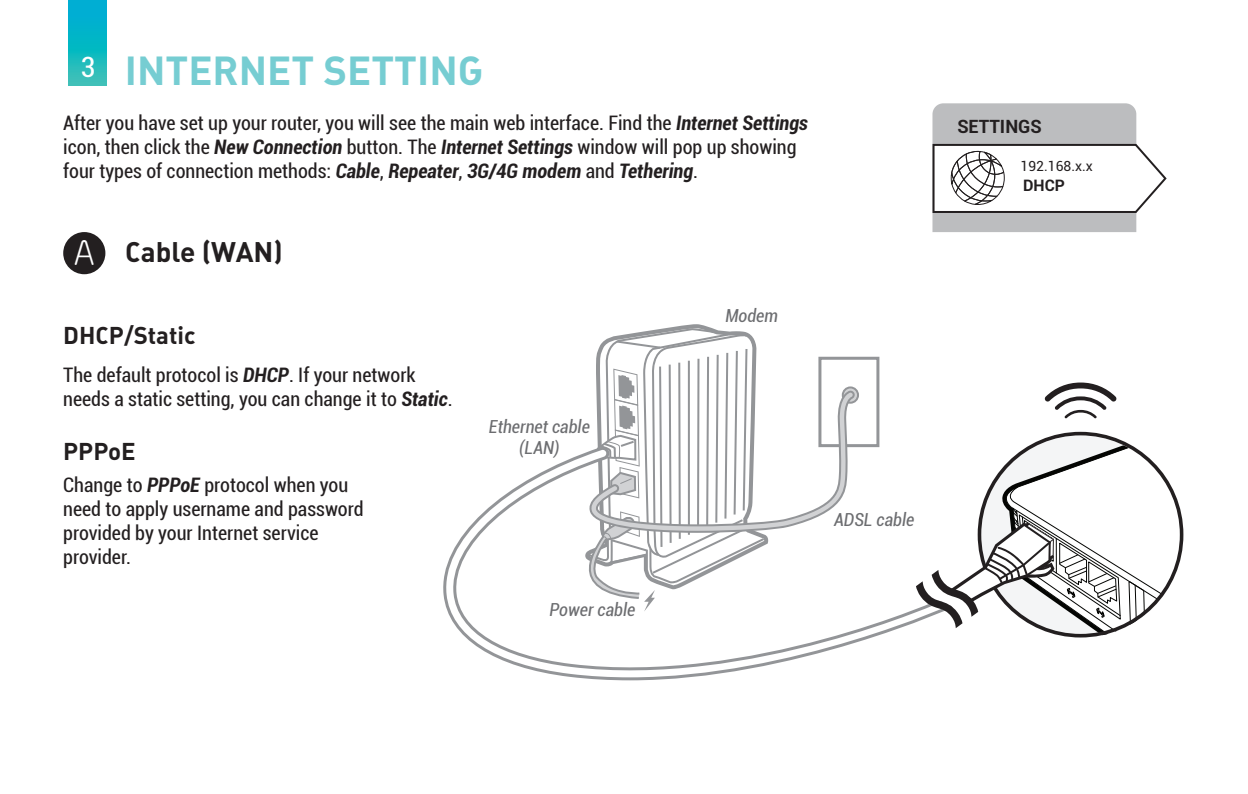
<style>
.page{position:relative;width:1248px;height:794px;background:#fff}
.page>*{position:absolute;margin:0;border:0;box-sizing:border-box;transform-origin:0 0}
.t1{font:40px "DIN Bold Alternate";color:#76cdd2}
.t2{font:28px "DIN Bold Alternate";color:#231f20}
.t3{font:24px "DIN Bold Alternate";color:#231f20}
.t4{font:condensed 20px/24px "Roboto";color:#231f20}
.t5{font:700 18.4px "Roboto";color:#231f20}
.t6{font:italic condensed 18px/21.6px "Roboto";color:#6c6d70;text-align:center}
.t7{font:700 15.6px "Roboto";color:#231f20}
.t8{font:14px "Roboto";color:#231f20}
.s1{font-weight:700;font-style:italic}
.s2{font-family:"Planer";font-size:35.6px;color:#fff}
</style>
<div class="page">
<svg style="left:68px;top:0;width:39px;height:86px;background:#10b6c5"></svg>
<svg style="left:932px;top:103px;width:235px;height:129px"></svg>
<div style="left:63px;top:232px;width:42px;height:42px;background:#231f20;border-radius:50%"></div>
<div style="left:818px;top:357px;width:61px;height:90px;border:3px solid #939598"></div>
<svg style="left:842px;top:387px;width:16px;height:16px"></svg>
<div style="left:841px;top:386px;width:18px;height:18px;border:2px solid #939598;border-radius:50%"></div>
<svg style="left:596px;top:328px;width:259px;height:116px"></svg>
<svg style="left:443px;top:444px;width:472px;height:237px"></svg>
<svg style="left:1044px;top:382px;width:72px;height:36px"></svg>
<svg style="left:1052px;top:432px;width:131px;height:119px"></svg>
<svg style="left:915px;top:436px;width:267px;height:202px"></svg>
<h1 class="t1" style="left:81px;top:44px;width:404px"><sup>3</sup> INTERNET SETTING</h1>
<p class="t4" style="left:63px;top:110px;width:746px">After you have set up your router, you will see the main web interface. Find the <span class="s1">Internet Settings </span>icon, then click the <span class="s1">New Connection</span> button. The <span class="s1">Internet Settings</span> window will pop up showing four types of connection methods: <span class="s1">Cable</span>, <span class="s1">Repeater</span>, <span class="s1">3G/4G modem</span> and <span class="s1">Tethering</span>.</p>
<h2 class="t2" style="left:73px;top:234px;width:211px"><span class="s2">A</span> Cable (WAN)</h2>
<p class="t3" style="left:63px;top:320px;width:134px">DHCP/Static</p>
<p class="t4" style="left:63px;top:362px;width:391px">The default protocol is <span class="s1">DHCP</span>. If your network needs a static setting, you can change it to <span class="s1">Static</span>.</p>
<p class="t3" style="left:63px;top:436px;width:74px">PPPoE</p>
<p class="t4" style="left:63px;top:472px;width:302px">Change to <span class="s1">PPPoE</span> protocol when you need to apply username and password provided by your Internet service provider.</p>
<p class="t6" style="left:489px;top:415px;width:102px">Ethernet cable (LAN)</p>
<p class="t6" style="left:549px;top:598px;width:87px">Power cable</p>
<p class="t6" style="left:725px;top:304px;width:54px">Modem</p>
<p class="t6" style="left:834px;top:508px;width:82px">ADSL cable</p>
<p class="t5" style="left:957px;top:113px;width:86px">SETTINGS</p>
<p class="t8" style="left:1020px;top:157px;width:74px">192.168.x.x</p>
<p class="t7" style="left:1023px;top:175px;width:43px">DHCP</p>
</div>
